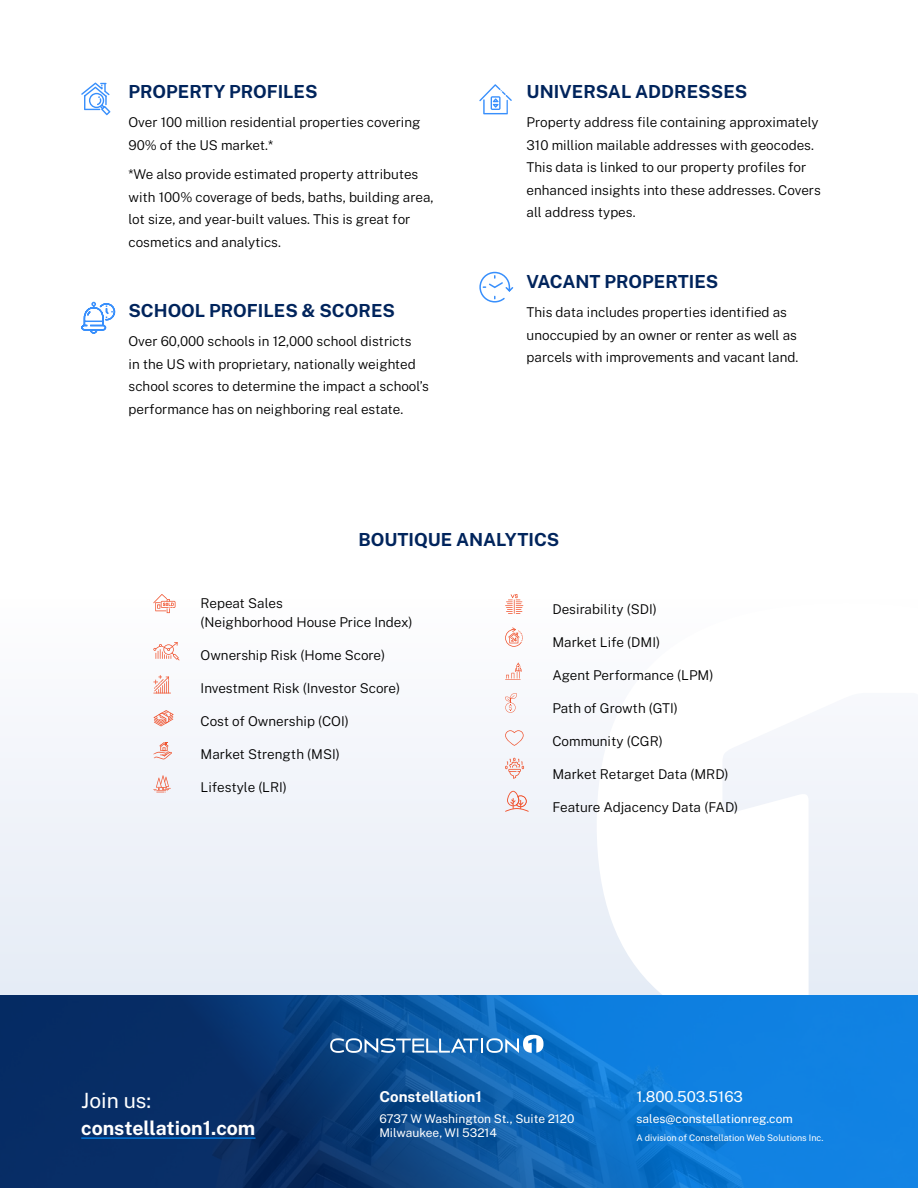
<style>
.page{position:relative;width:918px;height:1188px;background:#fff}
.page>*{position:absolute;margin:0;border:0;box-sizing:border-box;transform-origin:0 0}
.t1{font:21px "Public Sans";color:#fff}
.t2{font:700 19.5px "Public Sans";color:#fff}
.t3{font:700 18px "Public Sans";color:#00245c}
.t4{font:700 15px "Public Sans";color:#fff}
.t5{font:15px "Public Sans";letter-spacing:-.005em;color:#fff}
.t6{font:300 13.5px/22.5px "Public Sans";color:#000}
.t7{font:12px/14.4px "Public Sans";color:#fff}
.t8{font:9px "Public Sans";color:#fff}
</style>
<div class="page">
<svg style="left:0;top:605px;width:597px;height:391px"></svg>
<svg style="left:597px;top:738px;width:321px;height:258px"></svg>
<svg style="left:0;top:996px;width:918px;height:192px;background:#0c57a1"></svg>
<svg style="left:81px;top:83px;width:29px;height:32px"></svg>
<svg style="left:81px;top:301px;width:35px;height:33px"></svg>
<svg style="left:479px;top:84px;width:33px;height:30px"></svg>
<svg style="left:479px;top:271px;width:35px;height:32px"></svg>
<hr style="left:636px;top:1125px;width:157px;height:1px;background:#007de5">
<hr style="left:81px;top:1137px;width:174px;height:2px;background:#007de5">
<svg style="left:330px;top:1035px;width:214px;height:18px"></svg>
<svg style="left:153px;top:594px;width:23px;height:19px"></svg>
<svg style="left:153px;top:642px;width:27px;height:18px"></svg>
<svg style="left:153px;top:675px;width:18px;height:19px"></svg>
<svg style="left:153px;top:710px;width:21px;height:16px"></svg>
<svg style="left:153px;top:742px;width:19px;height:17px"></svg>
<svg style="left:153px;top:775px;width:18px;height:18px"></svg>
<svg style="left:505px;top:594px;width:18px;height:20px"></svg>
<svg style="left:505px;top:627px;width:18px;height:20px"></svg>
<svg style="left:505px;top:662px;width:17px;height:18px"></svg>
<svg style="left:505px;top:693px;width:12px;height:20px"></svg>
<svg style="left:505px;top:730px;width:19px;height:16px"></svg>
<svg style="left:505px;top:758px;width:19px;height:21px"></svg>
<svg style="left:505px;top:791px;width:24px;height:21px"></svg>
<h3 class="t3" style="left:129px;top:79px;width:191px">PROPERTY PROFILES</h3>
<p class="t6" style="left:129px;top:110px;width:293px">Over 100 million residential properties covering<br>90% of the US market.*</p>
<p class="t6" style="left:129px;top:162px;width:307px">*We also provide estimated property attributes with 100% coverage of beds, baths, building area, lot size, and year-built values. This is great for cosmetics and analytics.</p>
<h3 class="t3" style="left:129px;top:298px;width:268px">SCHOOL PROFILES &amp; SCORES</h3>
<p class="t6" style="left:129px;top:329px;width:302px">Over 60,000 schools in 12,000 school districts<br>in the US with proprietary, nationally weighted school scores to determine the impact a school’s performance has on neighboring real estate.</p>
<h3 class="t3" style="left:527px;top:79px;width:222px">UNIVERSAL ADDRESSES</h3>
<p class="t6" style="left:527px;top:110px;width:296px">Property address file containing approximately 310 million mailable addresses with geocodes.<br>This data is linked to our property profiles for enhanced insights into these addresses. Covers all address types.</p>
<h3 class="t3" style="left:527px;top:268px;width:193px">VACANT PROPERTIES</h3>
<p class="t6" style="left:527px;top:300px;width:273px">This data includes properties identified as unoccupied by an owner or renter as well as parcels with improvements and vacant land.</p>
<h3 class="t3" style="left:359px;top:527px;width:202px">BOUTIQUE ANALYTICS</h3>
<p class="t6" style="left:201px;top:592px;width:213px;line-height:19.5px">Repeat Sales<br>(Neighborhood House Price Index)</p>
<p class="t6" style="left:201px;top:643px;width:186px">Ownership Risk (Home Score)</p>
<p class="t6" style="left:201px;top:676px;width:201px">Investment Risk (Investor Score)</p>
<p class="t6" style="left:201px;top:709px;width:150px">Cost of Ownership (COI)</p>
<p class="t6" style="left:201px;top:742px;width:141px">Market Strength (MSI)</p>
<p class="t6" style="left:201px;top:775px;width:88px">Lifestyle (LRI)</p>
<p class="t6" style="left:552px;top:597px;width:106px">Desirability (SDI)</p>
<p class="t6" style="left:552px;top:630px;width:109px">Market Life (DMI)</p>
<p class="t6" style="left:552px;top:663px;width:163px">Agent Performance (LPM)</p>
<p class="t6" style="left:552px;top:696px;width:127px">Path of Growth (GTI)</p>
<p class="t6" style="left:552px;top:729px;width:112px">Community (CGR)</p>
<p class="t6" style="left:552px;top:762px;width:178px">Market Retarget Data (MRD)</p>
<p class="t6" style="left:552px;top:795px;width:187px">Feature Adjacency Data (FAD)</p>
<h1 class="t1" style="left:81px;top:1085px;width:72px">Join us:</h1>
<h2 class="t2" style="left:81px;top:1113px;width:176px">constellation1.com</h2>
<p class="t4" style="left:379px;top:1086px;width:104px">Constellation1</p>
<p class="t7" style="left:379px;top:1111px;width:197px">6737 W Washington St., Suite 2120<br>Milwaukee, WI 53214</p>
<p class="t5" style="left:636px;top:1086px;width:108px">1.800.503.5163</p>
<p class="t7" style="left:636px;top:1111px;width:158px">sales@constellationreg.com</p>
<p class="t8" style="left:636px;top:1131px;width:189px">A division of Constellation Web Solutions Inc.</p>
</div>
